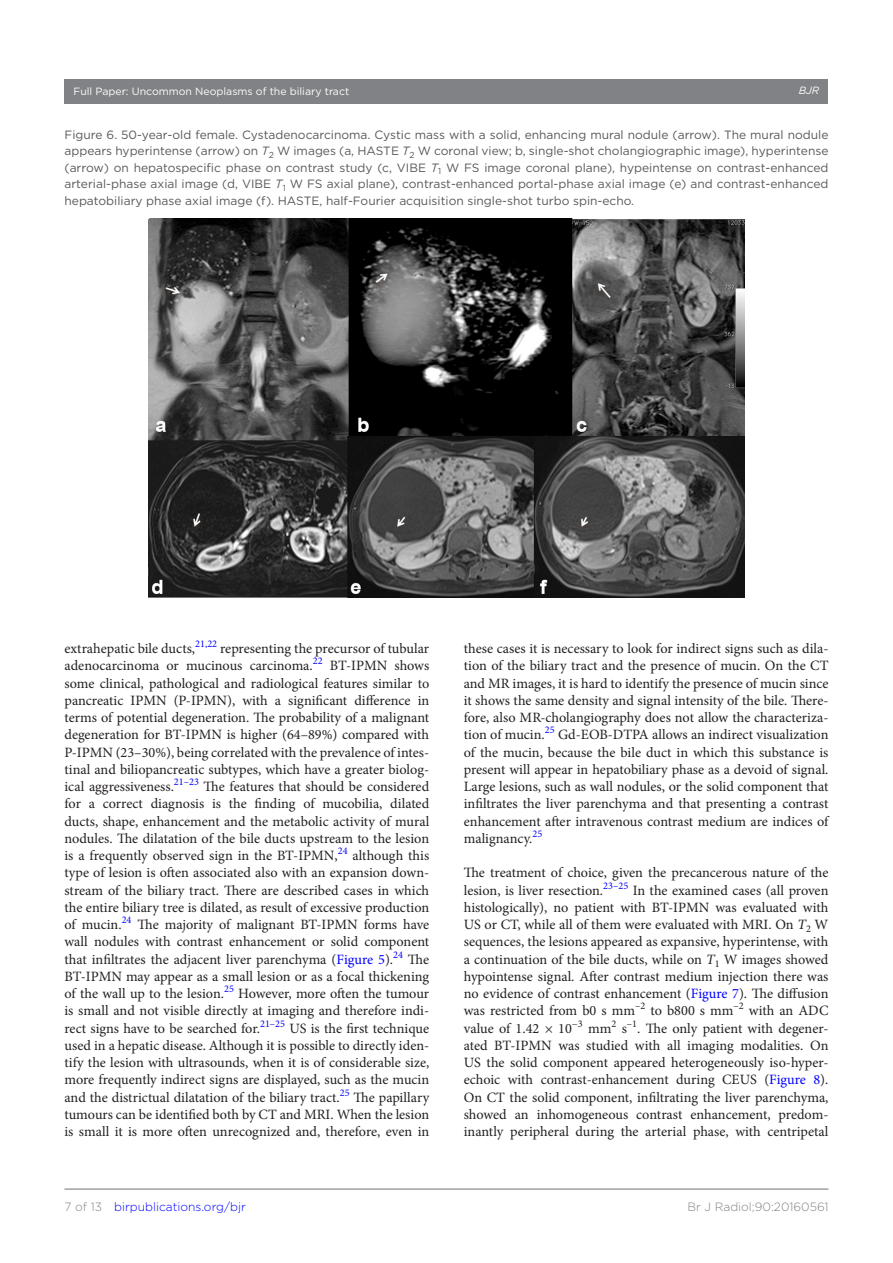
<style>
.page{position:relative;width:893px;height:1263px;background:#fff}
.page>*{position:absolute;margin:0;border:0;box-sizing:border-box;transform-origin:0 0}
.t1{font:14.25px/17.2px "Minion Pro";color:#231f20;text-align:justify}
.t2{font:12px/16.5px "Gotham";color:#57585a;text-align:justify}
.t3{font:300 12px "Gotham";color:#00f}
.t4{font:300 12px "Gotham";color:#808285}
.t5{font:10.5px "Gotham";color:#fff}
.t6{font:italic 10.5px "Gotham";color:#fff}
.s1{font-style:italic}
.s2{color:#00f}
.s3{color:#808285}
</style>
<div class="page">
<hr style="left:64px;top:1188px;width:764px;height:2px;background:#808285">
<div style="left:64px;top:79px;width:764px;height:24px;background:#808285"></div>
<img style="left:149px;top:219px;width:595px;height:379px">
<p class="t5" style="left:74px;top:85px;width:277px">Full Paper: Uncommon Neoplasms of the biliary tract</p>
<p class="t6" style="left:799px;top:85px;width:22px">BJR</p>
<p class="t2" style="left:64px;top:126px;width:765px">Figure 6. 50-year-old female. Cystadenocarcinoma. Cystic mass with a solid, enhancing mural nodule (arrow). The mural nodule appears hyperintense (arrow) on <span class="s1">T</span><sub>2</sub> W images (a, HASTE <span class="s1">T</span><sub>2</sub> W coronal view; b, single-shot cholangiographic image), hyperintense (arrow) on hepatospecific phase on contrast study (c, VIBE <span class="s1">T</span><sub>1</sub> W FS image coronal plane), hypeintense on contrast-enhanced arterial-phase axial image (d, VIBE <span class="s1">T</span><sub>1</sub> W FS axial plane), contrast-enhanced portal-phase axial image (e) and contrast-enhanced hepatobiliary phase axial image (f). HASTE, half-Fourier acquisition single-shot turbo spin-echo.</p>
<p class="t1" style="left:64px;top:640px;width:366px">extrahepatic bile ducts,<sup>21,22</sup> representing the precursor of tubular adenocarcinoma or mucinous carcinoma.<sup>22</sup> BT-IPMN shows some clinical, pathological and radiological features similar to pancreatic IPMN (P-IPMN), with a significant difference in terms of potential degeneration. The probability of a malignant degeneration for BT-IPMN is higher (64–89%) compared with P-IPMN (23–30%), being correlated with the prevalence of intes&shy;tinal and biliopancreatic subtypes, which have a greater biolog&shy;ical aggressiveness.<sup>21–23</sup> The features that should be considered for a correct diagnosis is the finding of mucobilia, dilated ducts, shape, enhancement and the metabolic activity of mural nodules. The dilatation of the bile ducts upstream to the lesion is a frequently observed sign in the BT-IPMN,<sup>24</sup> although this type of lesion is often associated also with an expansion down&shy;stream of the biliary tract. There are described cases in which the entire biliary tree is dilated, as result of excessive production of mucin.<sup>24</sup> The majority of malignant BT-IPMN forms have wall nodules with contrast enhancement or solid component that infiltrates the adjacent liver parenchyma (<span class="s2">Figure 5</span>).<sup>24</sup> The BT-IPMN may appear as a small lesion or as a focal thickening of the wall up to the lesion.<sup>25</sup> However, more often the tumour is small and not visible directly at imaging and therefore indi&shy;rect signs have to be searched for.<sup>21–25</sup> US is the first technique used in a hepatic disease. Although it is possible to directly iden&shy;tify the lesion with ultrasounds, when it is of considerable size, more frequently indirect signs are displayed, such as the mucin and the districtual dilatation of the biliary tract.<sup>25</sup> The papillary tumours can be identified both by CT and MRI. When the lesion is small it is more often unrecognized and, therefore, even in</p>
<p class="t1" style="left:464px;top:640px;width:366px">these cases it is necessary to look for indirect signs such as dila&shy;tion of the biliary tract and the presence of mucin. On the CT and MR images, it is hard to identify the presence of mucin since it shows the same density and signal intensity of the bile. There&shy;fore, also MR-cholangiography does not allow the characteriza&shy;tion of mucin.<sup>25</sup> Gd-EOB-DTPA allows an indirect visualization of the mucin, because the bile duct in which this substance is present will appear in hepatobiliary phase as a devoid of signal.<br>Large lesions, such as wall nodules, or the solid component that infiltrates the liver parenchyma and that presenting a contrast enhancement after intravenous contrast medium are indices of malignancy.<sup>25</sup></p>
<p class="t1" style="left:464px;top:864px;width:366px">The treatment of choice, given the precancerous nature of the lesion, is liver resection.<sup>23–25</sup> In the examined cases (all proven histologically), no patient with BT-IPMN was evaluated with US or CT, while all of them were evaluated with MRI. On <span class="s1">T</span><sub>2</sub> W sequences, the lesions appeared as expansive, hyperintense, with a continuation of the bile ducts, while on <span class="s1">T</span><sub>1</sub> W images showed hypointense signal. After contrast medium injection there was no evidence of contrast enhancement (<span class="s2">Figure 7</span>). The diffusion was restricted from b0 s mm<sup>–2</sup> to b800 s mm<sup>–2</sup> with an ADC value of 1.42 × 10<sup>−3</sup> mm<sup>2</sup> s<sup>–1</sup>. The only patient with degener&shy;ated BT-IPMN was studied with all imaging modalities. On US the solid component appeared heterogeneously iso-hyper&shy;echoic with contrast-enhancement during CEUS (<span class="s2">Figure 8</span>).<br>On CT the solid component, infiltrating the liver parenchyma, showed an inhomogeneous contrast enhancement, predom&shy;inantly peripheral during the arterial phase, with centripetal</p>
<p class="t3" style="left:64px;top:1199px;width:183px"><span class="s3">7 of 13</span> birpublications.org/bjr</p>
<p class="t4" style="left:688px;top:1199px;width:142px">Br J Radiol;90:20160561</p>
</div>
